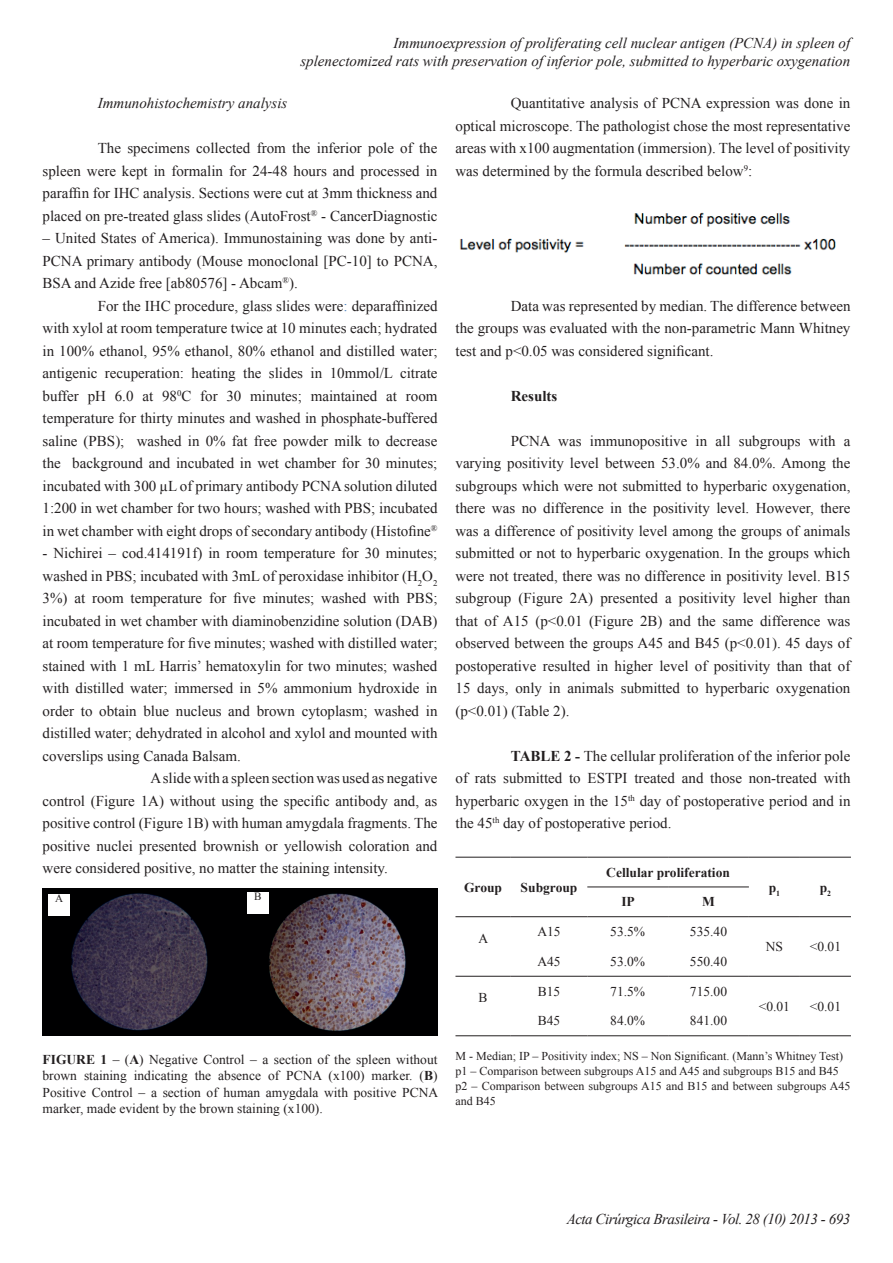
<style>
.page{position:relative;width:893px;height:1263px;background:#fff}
.page>*{position:absolute;margin:0;border:0;box-sizing:border-box;transform-origin:0 0}
.t1{font:15px/22.5px "Times New Roman";color:#231f20;text-align:justify}
.t2{font:italic 15px/18px "Times New Roman";color:#231f20;text-align:right}
.t3{font:italic 15px "Times New Roman";letter-spacing:-.03em;color:#231f20}
.t4{font:700 15px "Times New Roman";color:#231f20}
.t5{font:13.5px/16.5px "Times New Roman";color:#231f20;text-align:justify}
.t6{font:700 13.5px "Times New Roman";color:#231f20}
.t7{font:12px/15px "Times New Roman";color:#231f20}
.t8{font:11.1px "Times New Roman";color:#231f20}
.s1{color:#4c81bd}
.s2{font-weight:700}
</style>
<div class="page">
<hr style="left:455px;top:857px;width:56px;height:1px;background:#231f20">
<hr style="left:511px;top:857px;width:76px;height:1px;background:#231f20">
<hr style="left:587px;top:857px;width:81px;height:1px;background:#231f20">
<hr style="left:668px;top:857px;width:81px;height:1px;background:#231f20">
<hr style="left:749px;top:857px;width:51px;height:1px;background:#231f20">
<hr style="left:800px;top:857px;width:51px;height:1px;background:#231f20">
<hr style="left:587px;top:886px;width:81px;height:1px;background:#231f20">
<hr style="left:668px;top:886px;width:81px;height:1px;background:#231f20">
<hr style="left:455px;top:916px;width:56px;height:1px;background:#231f20">
<hr style="left:511px;top:916px;width:76px;height:1px;background:#231f20">
<hr style="left:587px;top:916px;width:81px;height:1px;background:#231f20">
<hr style="left:668px;top:916px;width:81px;height:1px;background:#231f20">
<hr style="left:749px;top:916px;width:51px;height:1px;background:#231f20">
<hr style="left:800px;top:916px;width:51px;height:1px;background:#231f20">
<hr style="left:455px;top:976px;width:56px;height:1px;background:#231f20">
<hr style="left:511px;top:976px;width:76px;height:1px;background:#231f20">
<hr style="left:587px;top:976px;width:81px;height:1px;background:#231f20">
<hr style="left:668px;top:976px;width:81px;height:1px;background:#231f20">
<hr style="left:749px;top:976px;width:51px;height:1px;background:#231f20">
<hr style="left:800px;top:976px;width:51px;height:1px;background:#231f20">
<hr style="left:455px;top:1035px;width:56px;height:1px;background:#231f20">
<hr style="left:511px;top:1035px;width:76px;height:1px;background:#231f20">
<hr style="left:587px;top:1035px;width:81px;height:1px;background:#231f20">
<hr style="left:668px;top:1035px;width:81px;height:1px;background:#231f20">
<hr style="left:749px;top:1035px;width:51px;height:1px;background:#231f20">
<hr style="left:800px;top:1035px;width:51px;height:1px;background:#231f20">
<img style="left:43px;top:888px;width:395px;height:147px">
<div style="left:48px;top:894px;width:21px;height:21px;background:#fff"></div>
<div style="left:247px;top:892px;width:21px;height:22px;background:#fff"></div>
<img style="left:459px;top:212px;width:377px;height:63px">
<p class="t2" style="left:300px;top:33px;width:551px">Immunoexpression of proliferating cell nuclear antigen (PCNA) in spleen of splenectomized rats with preservation of inferior pole, submitted to hyperbaric oxygenation</p>
<p class="t2" style="left:98px;top:94px;width:191px">Immunohistochemistry analysis</p>
<p class="t1" style="left:43px;top:137px;width:396px;text-indent:55px">The specimens collected from the inferior pole of the spleen were kept in formalin for 24-48 hours and processed in paraffin for IHC analysis. Sections were cut at 3mm thickness and placed on pre-treated glass slides (AutoFrost<sup>®</sup> - CancerDiagnostic</p>
<p class="t1" style="left:43px;top:227px;width:396px">– United States of America). Immunostaining was done by anti-PCNA primary antibody (Mouse monoclonal [PC-10] to PCNA, BSA and Azide free [ab80576] - Abcam<sup>®</sup>).</p>
<p class="t1" style="left:43px;top:294px;width:396px;text-indent:55px">For the IHC procedure, glass slides were<span class="s1">:</span> deparaffinized with xylol at room temperature twice at 10 minutes each; hydrated in 100% ethanol, 95% ethanol, 80% ethanol and distilled water; antigenic recuperation: heating the slides in 10mmol/L citrate buffer pH 6.0 at 98<sup>0</sup>C for 30 minutes; maintained at room temperature for thirty minutes and washed in phosphate-buffered saline (PBS); washed in 0% fat free powder milk to decrease the background and incubated in wet chamber for 30 minutes; incubated with 300 µL of primary antibody PCNA solution diluted 1:200 in wet chamber for two hours; washed with PBS; incubated in wet chamber with eight drops of secondary antibody (Histofine<sup>®</sup></p>
<p class="t1" style="left:43px;top:542px;width:396px">- Nichirei – cod.414191f) in room temperature for 30 minutes;</p>
<p class="t1" style="left:43px;top:564px;width:396px">washed in PBS; incubated with 3mL of peroxidase inhibitor (H<sub>2</sub>O<sub>2</sub></p>
<p class="t1" style="left:43px;top:587px;width:396px">3%) at room temperature for five minutes; washed with PBS;</p>
<p class="t1" style="left:43px;top:609px;width:396px">incubated in wet chamber with diaminobenzidine solution (DAB)</p>
<p class="t1" style="left:43px;top:632px;width:396px">at room temperature for five minutes; washed with distilled water;</p>
<p class="t1" style="left:43px;top:654px;width:396px">stained with 1 mL Harris’ hematoxylin for two minutes; washed</p>
<p class="t1" style="left:43px;top:677px;width:396px">with distilled water; immersed in 5% ammonium hydroxide in</p>
<p class="t1" style="left:43px;top:699px;width:396px">order to obtain blue nucleus and brown cytoplasm; washed in</p>
<p class="t1" style="left:43px;top:722px;width:396px">distilled water; dehydrated in alcohol and xylol and mounted with</p>
<p class="t1" style="left:43px;top:744px;width:200px">coverslips using Canada Balsam.</p>
<p class="t1" style="left:151px;top:767px;width:288px">A slide with a spleen section was used as negative</p>
<p class="t1" style="left:43px;top:789px;width:396px">control (Figure 1A) without using the specific antibody and, as</p>
<p class="t1" style="left:43px;top:812px;width:396px">positive control (Figure 1B) with human amygdala fragments. The</p>
<p class="t1" style="left:43px;top:834px;width:396px">positive nuclei presented brownish or yellowish coloration and</p>
<p class="t1" style="left:43px;top:857px;width:347px">were considered positive, no matter the staining intensity.</p>
<p class="t8" style="left:55px;top:890px;width:10px">A</p>
<p class="t8" style="left:254px;top:889px;width:9px">B</p>
<p class="t5" style="left:43px;top:1051px;width:397px"><span class="s2">FIGURE 1</span> – (<span class="s2">A</span>) Negative Control – a section of the spleen without brown staining indicating the absence of PCNA (x100) marker. (<span class="s2">B</span>)<br>Positive Control – a section of human amygdala with positive PCNA marker, made evident by the brown staining (x100).</p>
<p class="t1" style="left:455px;top:92px;width:396px;text-indent:55px">Quantitative analysis of PCNA expression was done in optical microscope. The pathologist chose the most representative areas with x100 augmentation (immersion). The level of positivity was determined by the formula described below<sup>9</sup>:</p>
<p class="t1" style="left:455px;top:294px;width:396px;text-indent:55px">Data was represented by median. The difference between the groups was evaluated with the non-parametric Mann Whitney test and p&lt;0.05 was considered significant.</p>
<p class="t4" style="left:511px;top:385px;width:48px">Results</p>
<p class="t1" style="left:455px;top:429px;width:396px;text-indent:55px">PCNA was immunopositive in all subgroups with a varying positivity level between 53.0% and 84.0%. Among the subgroups which were not submitted to hyperbaric oxygenation, there was no difference in the positivity level. However, there was a difference of positivity level among the groups of animals submitted or not to hyperbaric oxygenation. In the groups which were not treated, there was no difference in positivity level. B15 subgroup (Figure 2A) presented a positivity level higher than that of A15 (p&lt;0.01 (Figure 2B) and the same difference was observed between the groups A45 and B45 (p&lt;0.01). 45 days of postoperative resulted in higher level of positivity than that of 15 days, only in animals submitted to hyperbaric oxygenation (p&lt;0.01) (Table 2).</p>
<p class="t1" style="left:455px;top:744px;width:396px;text-indent:55px"><span class="s2">TABLE 2 -</span> The cellular proliferation of the inferior pole of rats submitted to ESTPI treated and those non-treated with hyperbaric oxygen in the 15<sup>th</sup> day of postoperative period and in the 45<sup>th</sup> day of postoperative period.</p>
<p class="t6" style="left:464px;top:878px;width:40px">Group</p>
<p class="t6" style="left:521px;top:878px;width:58px">Subgroup</p>
<p class="t6" style="left:606px;top:863px;width:125px">Cellular proliferation</p>
<p class="t6" style="left:621px;top:892px;width:15px">IP</p>
<p class="t6" style="left:702px;top:892px;width:14px">M</p>
<p class="t5" style="left:479px;top:930px;width:11px">A</p>
<p class="t5" style="left:479px;top:989px;width:11px">B</p>
<p class="t5" style="left:537px;top:923px;width:25px">A15</p>
<p class="t5" style="left:610px;top:923px;width:36px">53.5%</p>
<p class="t5" style="left:690px;top:923px;width:39px">535.40</p>
<p class="t5" style="left:537px;top:953px;width:25px">A45</p>
<p class="t5" style="left:610px;top:953px;width:36px">53.0%</p>
<p class="t5" style="left:690px;top:953px;width:39px">550.40</p>
<p class="t5" style="left:538px;top:983px;width:24px">B15</p>
<p class="t5" style="left:610px;top:983px;width:36px">71.5%</p>
<p class="t5" style="left:690px;top:983px;width:39px">715.00</p>
<p class="t6" style="left:769px;top:878px;width:13px">p<sub>1</sub></p>
<p class="t6" style="left:820px;top:878px;width:13px">p<sub>2</sub></p>
<p class="t5" style="left:766px;top:938px;width:19px">NS</p>
<p class="t5" style="left:810px;top:938px;width:33px">&lt;0.01</p>
<p class="t5" style="left:759px;top:998px;width:33px">&lt;0.01</p>
<p class="t5" style="left:810px;top:998px;width:33px">&lt;0.01</p>
<p class="t5" style="left:538px;top:1012px;width:24px">B45</p>
<p class="t5" style="left:610px;top:1012px;width:36px">84.0%</p>
<p class="t5" style="left:690px;top:1012px;width:39px">841.00</p>
<p class="t7" style="left:455px;top:1048px;width:396px">M - Median; IP – Positivity index; NS – Non Significant. (Mann’s Whitney Test) p1 – Comparison between subgroups A15 and A45 and subgroups B15 and B45 p2 – Comparison between subgroups A15 and B15 and between subgroups A45 and B45</p>
<p class="t3" style="left:567px;top:1208px;width:285px">Acta Cirúrgica Brasileira - Vol. 28 (10) 2013 - 693</p>
</div>
